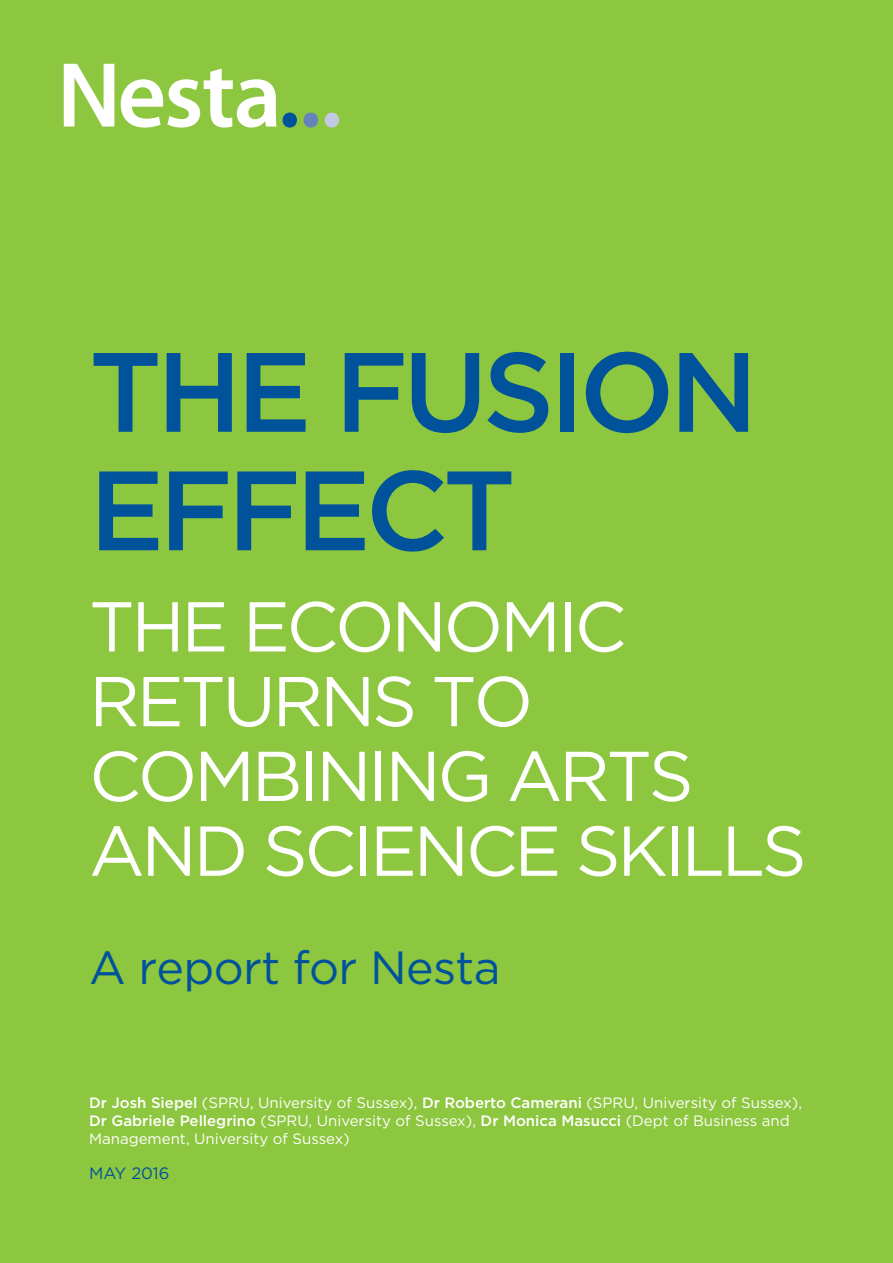
<style>
.page{position:relative;width:893px;height:1263px;background:#8dc63f}
.page>*{position:absolute;margin:0;border:0;box-sizing:border-box;transform-origin:0 0}
.t1{font:500 112.5px/118.5px "Gotham HTF";letter-spacing:-.05em;color:#00539b}
.t2{font:70.35px/74.7px "Gotham HTF";letter-spacing:-.05em;color:#fff}
.t3{font:46.5px "Gotham HTF";letter-spacing:-.015em;color:#00539b}
.t4{font:16.5px "Gotham HTF";color:#00539b}
.t5{font:15px/18px "Gotham HTF";color:#fff}
.s1{font-weight:500}
</style>
<div class="page">
<svg style="left:64px;top:64px;width:50px;height:63px"></svg>
<svg style="left:121px;top:69px;width:156px;height:59px"></svg>
<div style="left:282px;top:113px;width:15px;height:15px;background:#00539b;border-radius:50%"></div>
<div style="left:304px;top:113px;width:14px;height:15px;background:#6682ba;border-radius:50%"></div>
<div style="left:325px;top:113px;width:14px;height:15px;background:#c1c9e3;border-radius:50%"></div>
<h1 class="t1" style="left:89px;top:330px;width:671px">THE FUSION<br>EFFECT</h1>
<h2 class="t2" style="left:89px;top:588px;width:719px">THE ECONOMIC<br>RETURNS TO<br>COMBINING ARTS<br>AND SCIENCE SKILLS</h2>
<h3 class="t3" style="left:89px;top:941px;width:413px">A report for Nesta</h3>
<p class="t5" style="left:89px;top:1094px;width:714px"><span class="s1">Dr Josh Siepel</span> (SPRU, University of Sussex), <span class="s1">Dr Roberto Camerani</span> (SPRU, University of Sussex),<br><span class="s1">Dr Gabriele Pellegrino</span> (SPRU, University of Sussex), <span class="s1">Dr Monica Masucci</span> (Dept of Business and<br>Management, University of Sussex)</p>
<p class="t4" style="left:89px;top:1164px;width:82px">MAY 2016</p>
</div>
